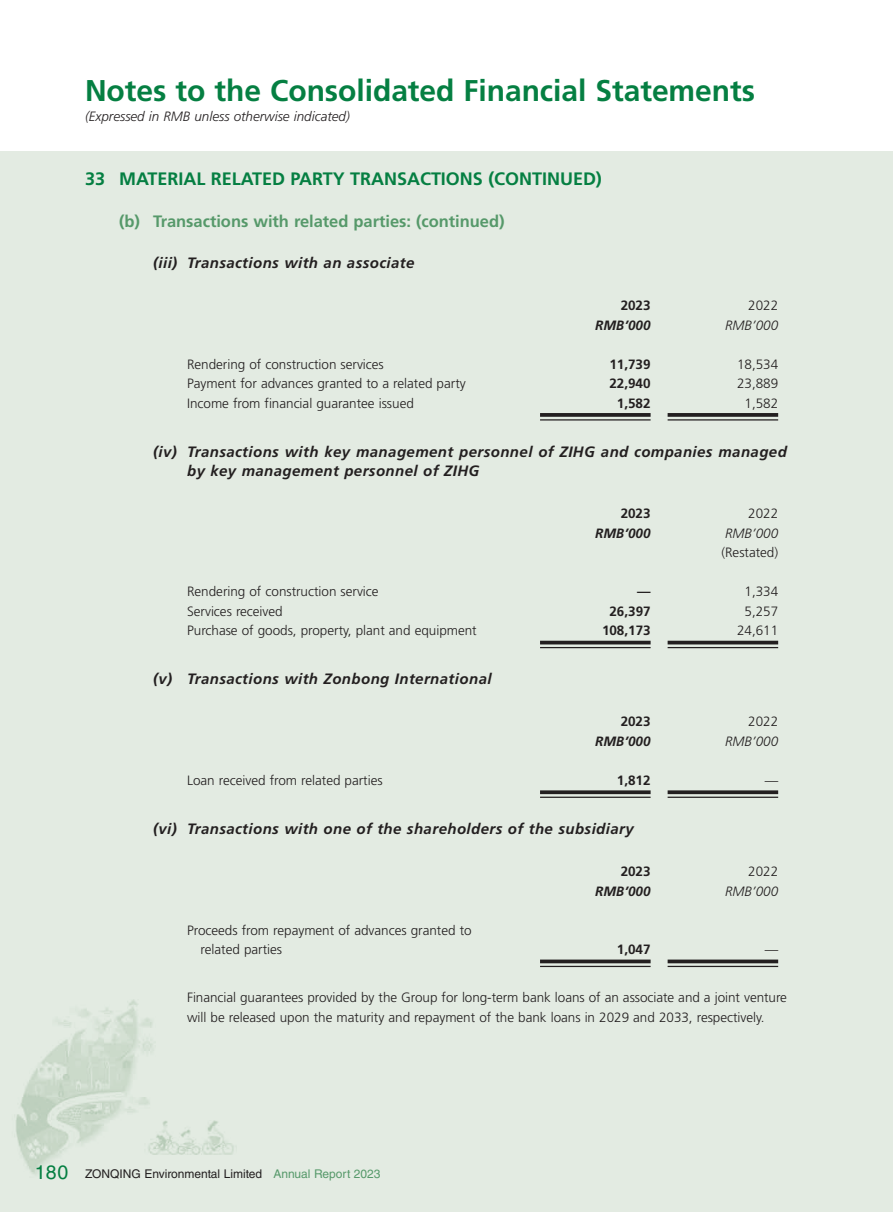
<style>
.page{position:relative;width:893px;height:1212px;background:#fff}
.page>*{position:absolute;margin:0;border:0;box-sizing:border-box;transform-origin:0 0}
.t1{font:700 30px "Frutiger LT Std";color:#057f42}
.t2{font:700 18px "Frutiger LT Std";color:#057f42}
.t3{font:700 16.5px "Frutiger LT Std";color:#56996a}
.t4{font:italic 700 15px/19.5px "Frutiger LT Std";letter-spacing:.03em;color:#231f20}
.t5{font:300 13.5px/19.5px "Frutiger LT Std";color:#231f20}
.t6{font:italic 300 13.5px "Frutiger LT Std";color:#231f20}
.t7{font:700 13.5px "Frutiger LT Std";color:#231f20}
.t8{font:italic 700 13.5px "Frutiger LT Std";color:#231f20}
.t9{font:12px "Helvetica LT Std";color:#231f20}
.s1{font-size:19.5px;color:#057f42}
.s2{color:#56996a}
</style>
<div class="page">
<svg style="left:540px;top:413px;width:111px;height:4px"></svg>
<hr style="left:540px;top:419px;width:111px;height:1px;background:#231f20">
<svg style="left:668px;top:413px;width:110px;height:4px"></svg>
<hr style="left:668px;top:419px;width:110px;height:1px;background:#231f20">
<hr style="left:540px;top:641px;width:111px;height:3px;background:#231f20">
<hr style="left:540px;top:647px;width:111px;height:1px;background:#231f20">
<hr style="left:668px;top:641px;width:110px;height:3px;background:#231f20">
<hr style="left:668px;top:647px;width:110px;height:1px;background:#231f20">
<svg style="left:540px;top:790px;width:111px;height:4px"></svg>
<hr style="left:540px;top:797px;width:111px;height:1px;background:#231f20">
<svg style="left:668px;top:790px;width:110px;height:4px"></svg>
<hr style="left:668px;top:797px;width:110px;height:1px;background:#231f20">
<svg style="left:540px;top:959px;width:111px;height:4px"></svg>
<hr style="left:540px;top:966px;width:111px;height:1px;background:#231f20">
<svg style="left:668px;top:959px;width:110px;height:4px"></svg>
<hr style="left:668px;top:966px;width:110px;height:1px;background:#231f20">
<h1 class="t1" style="left:85px;top:73px;width:671px">Notes to the Consolidated Financial Statements</h1>
<p class="t6" style="left:85px;top:109px;width:266px">(Expressed in RMB unless otherwise indicated)</p>
<h2 class="t2" style="left:85px;top:168px;width:518px">33 MATERIAL RELATED PARTY TRANSACTIONS (CONTINUED)</h2>
<p class="t3" style="left:119px;top:212px;width:387px">(b) Transactions with related parties: (continued)</p>
<p class="t4" style="left:153px;top:253px;width:263px">(iii) Transactions with an associate</p>
<p class="t7" style="left:621px;top:297px;width:31px">2023</p>
<p class="t5" style="left:748px;top:296px;width:31px">2022</p>
<p class="t8" style="left:595px;top:317px;width:57px">RMB’000</p>
<p class="t6" style="left:725px;top:317px;width:55px">RMB’000</p>
<p class="t5" style="left:187px;top:354px;width:198px">Rendering of construction services</p>
<p class="t7" style="left:609px;top:356px;width:43px">11,739</p>
<p class="t5" style="left:737px;top:354px;width:43px">18,534</p>
<p class="t5" style="left:187px;top:374px;width:280px">Payment for advances granted to a related party</p>
<p class="t7" style="left:609px;top:375px;width:43px">22,940</p>
<p class="t5" style="left:737px;top:374px;width:43px">23,889</p>
<p class="t5" style="left:187px;top:393px;width:228px">Income from financial guarantee issued</p>
<p class="t7" style="left:617px;top:395px;width:35px">1,582</p>
<p class="t5" style="left:744px;top:393px;width:35px">1,582</p>
<p class="t4" style="left:187px;top:442px;width:601px;text-indent:-34px">(iv) Transactions with key management personnel of ZIHG and companies managed by key management personnel of ZIHG</p>
<p class="t7" style="left:621px;top:506px;width:31px">2023</p>
<p class="t5" style="left:748px;top:504px;width:31px">2022</p>
<p class="t8" style="left:595px;top:525px;width:57px">RMB’000</p>
<p class="t6" style="left:725px;top:525px;width:55px">RMB’000</p>
<p class="t5" style="left:721px;top:543px;width:58px">(Restated)</p>
<p class="t5" style="left:187px;top:582px;width:193px">Rendering of construction service</p>
<p class="t7" style="left:637px;top:584px;width:15px">—</p>
<p class="t5" style="left:744px;top:582px;width:35px">1,334</p>
<p class="t5" style="left:187px;top:601px;width:97px">Services received</p>
<p class="t7" style="left:609px;top:603px;width:43px">26,397</p>
<p class="t5" style="left:744px;top:601px;width:35px">5,257</p>
<p class="t5" style="left:187px;top:621px;width:291px">Purchase of goods, property, plant and equipment</p>
<p class="t7" style="left:602px;top:623px;width:50px">108,173</p>
<p class="t5" style="left:737px;top:621px;width:43px">24,611</p>
<p class="t4" style="left:153px;top:669px;width:340px">(v) Transactions with Zonbong International</p>
<p class="t7" style="left:621px;top:714px;width:31px">2023</p>
<p class="t5" style="left:748px;top:712px;width:31px">2022</p>
<p class="t8" style="left:595px;top:733px;width:57px">RMB’000</p>
<p class="t6" style="left:725px;top:733px;width:55px">RMB’000</p>
<p class="t5" style="left:187px;top:771px;width:197px">Loan received from related parties</p>
<p class="t7" style="left:617px;top:772px;width:35px">1,812</p>
<p class="t5" style="left:765px;top:771px;width:15px">—</p>
<p class="t4" style="left:153px;top:819px;width:482px">(vi) Transactions with one of the shareholders of the subsidiary</p>
<p class="t7" style="left:621px;top:863px;width:31px">2023</p>
<p class="t5" style="left:748px;top:862px;width:31px">2022</p>
<p class="t8" style="left:595px;top:883px;width:57px">RMB’000</p>
<p class="t6" style="left:725px;top:883px;width:55px">RMB’000</p>
<p class="t5" style="left:201px;top:920px;width:273px;text-indent:-14px">Proceeds from repayment of advances granted to related parties</p>
<p class="t7" style="left:617px;top:941px;width:35px">1,047</p>
<p class="t5" style="left:765px;top:940px;width:15px">—</p>
<p class="t5" style="left:187px;top:988px;width:601px">Financial guarantees provided by the Group for long-term bank loans of an associate and a joint venture will be released upon the maturity and repayment of the bank loans in 2029 and 2033, respectively.</p>
<p class="t9" style="left:35px;top:1167px;width:347px"><span class="s1">180</span> ZONQING Environmental Limited <span class="s2">Annual Report 2023</span></p>
</div>
